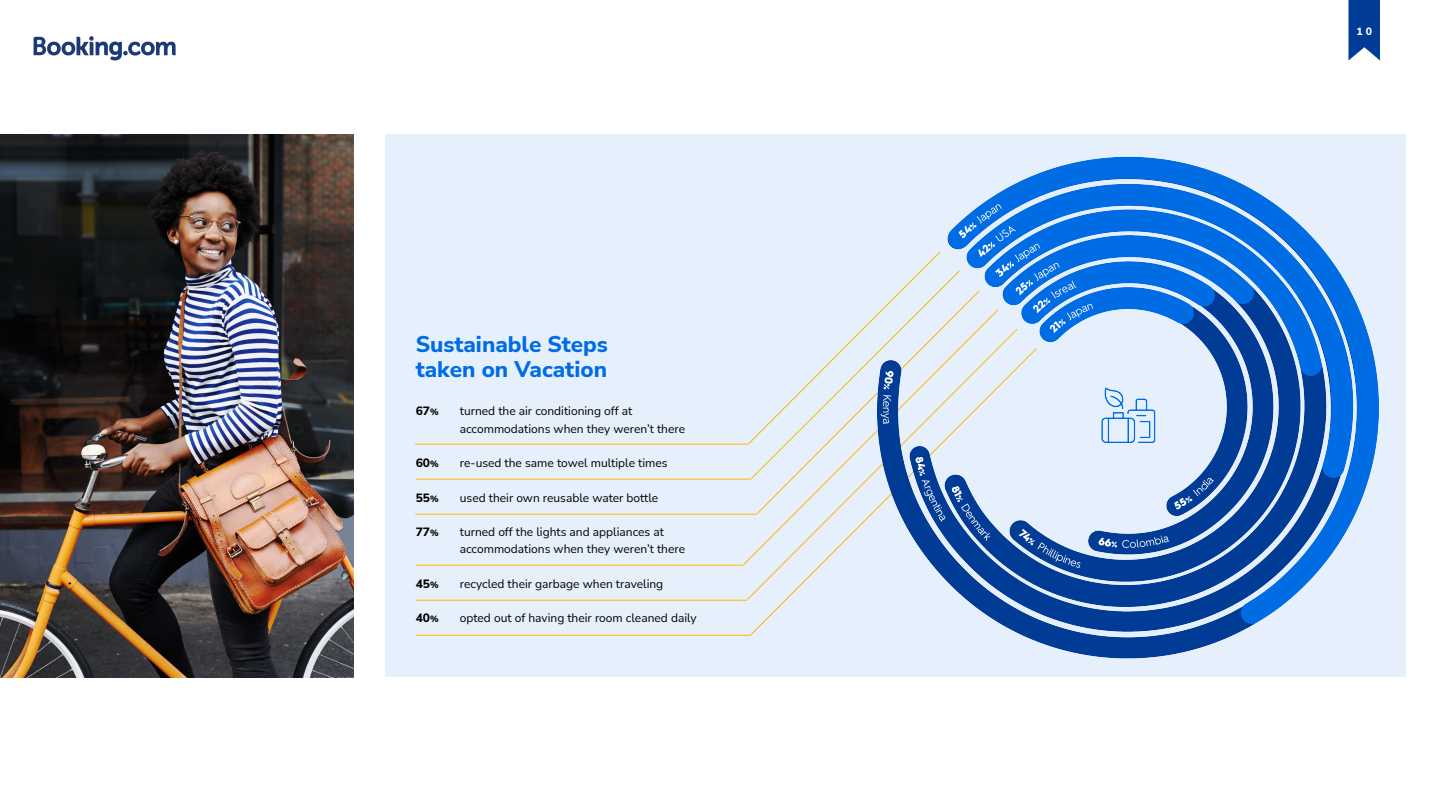
<style>
.page{position:relative;width:1440px;height:810px;background:#fff}
.page>*{position:absolute;margin:0;border:0;box-sizing:border-box;transform-origin:0 0}
.Sub-header{font:800 22.5px/25.5px "Nunito Sans";color:#006ce4}
.Info_sub{font:12px/17.2px "Nunito Sans";color:#000}
.Info_sub-2{font:800 12px "Nunito Sans";color:#000}
.t1{font:800 10.5px "Nunito Sans";color:#fff}
.s1{font-size:9px}
</style>
<div class="page">
<img style="left:34px;top:36px;width:141px;height:25px">
<svg style="left:1348px;top:0;width:32px;height:61px;background:#2154a2"></svg>
<div style="left:386px;top:134px;width:1020px;height:543px;background:#e6f0fc"></div>
<img style="left:0;top:134px;width:353px;height:543px">
<svg style="left:750px;top:348px;width:114px;height:288px"></svg>
<hr style="left:415px;top:444px;width:334px;height:1px;background:#ffb700">
<hr style="left:416px;top:479px;width:335px;height:1px;background:#ffb700">
<hr style="left:415px;top:514px;width:342px;height:1px;background:#ffb700">
<hr style="left:416px;top:565px;width:328px;height:1px;background:#ffb700">
<hr style="left:416px;top:600px;width:331px;height:1px;background:#ffb700">
<hr style="left:416px;top:635px;width:335px;height:1px;background:#ffb700">
<img style="left:864px;top:156px;width:515px;height:503px">
<p class="Sub-header" style="left:416px;top:330px;width:194px">Sustainable Steps taken on Vacation</p>
<p class="Info_sub" style="left:460px;top:402px;width:227px">turned the air conditioning off at accommodations when they weren’t there</p>
<p class="Info_sub" style="left:460px;top:454px;width:209px">re-used the same towel multiple times</p>
<p class="Info_sub" style="left:460px;top:488px;width:200px">used their own reusable water bottle</p>
<p class="Info_sub" style="left:460px;top:523px;width:227px">turned off the lights and appliances at accommodations when they weren’t there</p>
<p class="Info_sub" style="left:460px;top:575px;width:205px">recycled their garbage when traveling</p>
<p class="Info_sub" style="left:460px;top:609px;width:238px">opted out of having their room cleaned daily</p>
<p class="Info_sub-2" style="left:416px;top:403px;width:24px">67<span class="s1">%</span></p>
<p class="Info_sub-2" style="left:416px;top:454px;width:24px">60<span class="s1">%</span></p>
<p class="Info_sub-2" style="left:416px;top:489px;width:24px">55<span class="s1">%</span></p>
<p class="Info_sub-2" style="left:416px;top:523px;width:24px">77<span class="s1">%</span></p>
<p class="Info_sub-2" style="left:416px;top:575px;width:24px">45<span class="s1">%</span></p>
<p class="Info_sub-2" style="left:416px;top:610px;width:24px">40<span class="s1">%</span></p>
<p class="t1" style="left:1356px;top:24px;width:17px">1 0</p>
</div>
